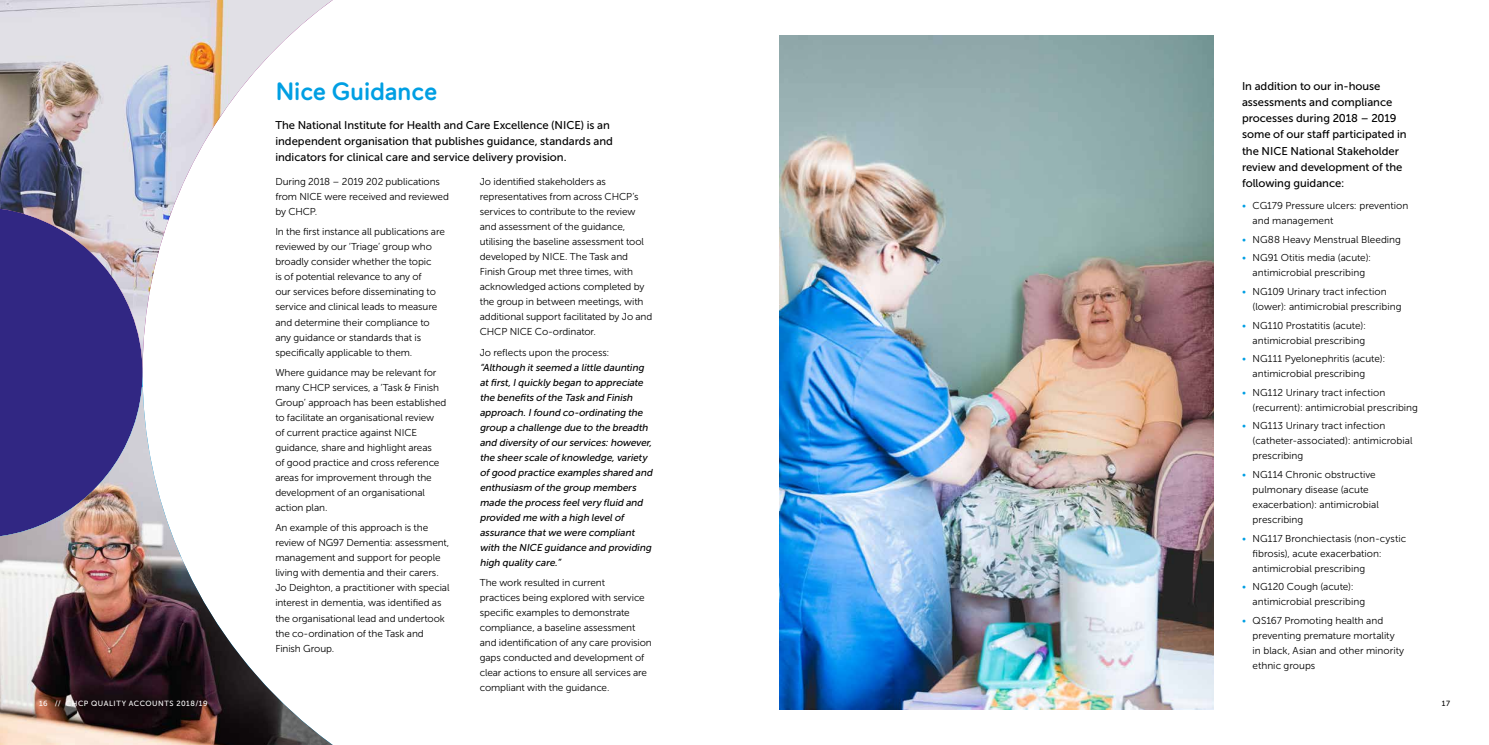
<style>
.page{position:relative;width:1489px;height:745px;background:#fff}
.page>*{position:absolute;margin:0;border:0;box-sizing:border-box;transform-origin:0 0}
.t1{font:500 25px "Maax Rounded";letter-spacing:-.03em;color:#009fe3}
.t2{font:11.25px/16.2px "Museo Sans 500";color:#000}
.t3{font:10px/15px "Museo Sans 300";letter-spacing:-.005em;color:#000}
.t4{font:italic 10px/15px "Museo Sans 500";color:#000}
.t5{font:7.5px "Museo Sans 500";letter-spacing:.07em;color:#fff}
.t6{font:7.5px "Museo Sans 500";color:#000}
.s1{color:#009fe3}
</style>
<div class="page">
<img style="left:780px;top:35px;width:433px;height:674px">
<div style="left:0;top:372px;width:143px;height:14px;background:#312783"></div>
<img style="left:0;top:386px;width:332px;height:358px">
<img style="left:0;top:0;width:333px;height:372px">
<h1 class="t1" style="left:275px;top:77px;width:164px">Nice Guidance</h1>
<p class="t2" style="left:275px;top:116px;width:339px">The National Institute for Health and Care Excellence (NICE) is an independent organisation that publishes guidance, standards and indicators for clinical care and service delivery provision.</p>
<p class="t3" style="left:275px;top:174px;width:175px">During 2018 – 2019 202 publications from NICE were received and reviewed by CHCP.</p>
<p class="t3" style="left:275px;top:224px;width:171px">In the first instance all publications are reviewed by our ‘Triage’ group who broadly consider whether the topic<br>is of potential relevance to any of<br>our services before disseminating to service and clinical leads to measure and determine their compliance to any guidance or standards that is specifically applicable to them.</p>
<p class="t3" style="left:275px;top:365px;width:173px">Where guidance may be relevant for many CHCP services, a ‘Task &amp; Finish Group’ approach has been established to facilitate an organisational review<br>of current practice against NICE guidance, share and highlight areas<br>of good practice and cross reference areas for improvement through the development of an organisational action plan.</p>
<p class="t3" style="left:275px;top:520px;width:176px">An example of this approach is the review of NG97 Dementia: assessment, management and support for people living with dementia and their carers.<br>Jo Deighton, a practitioner with special interest in dementia, was identified as the organisational lead and undertook the co-ordination of the Task and Finish Group.</p>
<p class="t3" style="left:480px;top:174px;width:174px">Jo identified stakeholders as representatives from across CHCP’s services to contribute to the review and assessment of the guidance, utilising the baseline assessment tool developed by NICE. The Task and Finish Group met three times, with acknowledged actions completed by the group in between meetings, with additional support facilitated by Jo and CHCP NICE Co-ordinator.</p>
<p class="t3" style="left:480px;top:344px;width:131px">Jo reflects upon the process:</p>
<p class="t4" style="left:479px;top:359px;width:176px">“Although itseemed a little daunting atfirst,Iquickly began to appreciate the benefits ofthe Task and Finish approach.Ifound co-ordinating the group a challenge due to the breadth and diversity ofourservices:however, the sheerscale ofknowledge,variety ofgood practice examples shared and enthusiasm ofthe group members made the process feelvery fluid and provided me with a high levelof assurance thatwe were compliant with the NICE guidance and providing high quality care.”</p>
<p class="t3" style="left:480px;top:575px;width:174px">The work resulted in current<br>practices being explored with service specific examples to demonstrate compliance, a baseline assessment and identification of any care provision gaps conducted and development of clear actions to ensure all services are compliant with the guidance.</p>
<p class="t2" style="left:1241px;top:78px;width:166px">In addition to our in-house assessments and compliance processes during 2018 – 2019 some of our staff participated in the NICE National Stakeholder review and development of the following guidance:</p>
<p class="t3" style="left:1252px;top:198px;width:157px;text-indent:-11px"><span class="s1">•</span> CG179 Pressure ulcers: prevention and management</p>
<p class="t3" style="left:1241px;top:232px;width:160px"><span class="s1">•</span> NG88 Heavy Menstrual Bleeding</p>
<p class="t3" style="left:1241px;top:250px;width:131px;text-align:center"><span class="s1">•</span> NG91 Otitis media (acute): antimicrobial prescribing</p>
<p class="t3" style="left:1252px;top:284px;width:150px;text-indent:-11px"><span class="s1">•</span> NG109 Urinary tract infection (lower): antimicrobial prescribing</p>
<p class="t3" style="left:1241px;top:317px;width:125px;text-align:right"><span class="s1">•</span> NG110 Prostatitis (acute): antimicrobial prescribing</p>
<p class="t3" style="left:1252px;top:351px;width:134px;text-indent:-11px"><span class="s1">•</span> NG111 Pyelonephritis (acute): antimicrobial prescribing</p>
<p class="t3" style="left:1252px;top:384px;width:167px;text-indent:-11px"><span class="s1">•</span> NG112 Urinary tract infection (recurrent): antimicrobial prescribing</p>
<p class="t3" style="left:1252px;top:418px;width:161px;text-indent:-11px"><span class="s1">•</span> NG113 Urinary tract infection (catheter-associated): antimicrobial prescribing</p>
<p class="t3" style="left:1252px;top:467px;width:128px;text-indent:-11px"><span class="s1">•</span> NG114 Chronic obstructive pulmonary disease (acute exacerbation): antimicrobial prescribing</p>
<p class="t3" style="left:1252px;top:530px;width:155px;text-indent:-11px"><span class="s1">•</span> NG117 Bronchiectasis (non-cystic fibrosis), acute exacerbation: antimicrobial prescribing</p>
<p class="t3" style="left:1252px;top:579px;width:114px;text-indent:-11px"><span class="s1">•</span> NG120 Cough (acute): antimicrobial prescribing</p>
<p class="t3" style="left:1252px;top:612px;width:153px;text-indent:-11px"><span class="s1">•</span> QS167 Promoting health and preventing premature mortality in black, Asian and other minority ethnic groups</p>
<p class="t5" style="left:39px;top:698px;width:170px">16 // CHCP QUALITY ACCOUNTS 2018/19</p>
<p class="t6" style="left:1441px;top:698px;width:10px">17</p>
</div>
